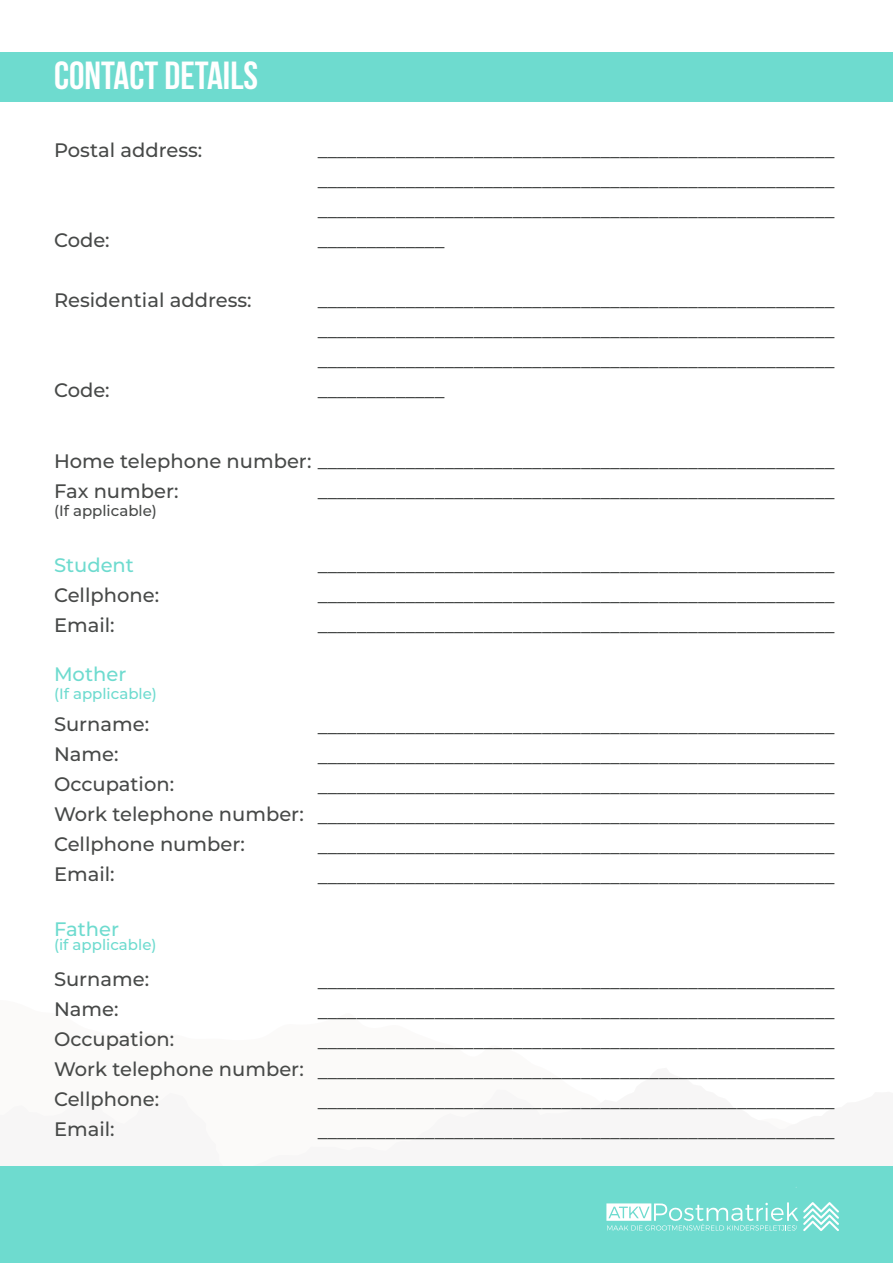
<style>
.page{position:relative;width:893px;height:1263px;background:#fff}
.page>*{position:absolute;margin:0;border:0;box-sizing:border-box;transform-origin:0 0}
.t1{font:700 39px "Bebas Neue";color:#fff}
.t2{font:500 19.5px "Montserrat";color:#474948}
.t3{font:500 19.5px "Montserrat";color:#6edbcf}
.t4{font:500 15px "Montserrat";color:#6edbcf}
.t5{font:500 15px "Montserrat";color:#474948}
</style>
<div class="page">
<svg style="left:0;top:1166px;width:893px;height:1px"></svg>
<div style="left:1px;top:52px;width:892px;height:50px;background:#6edbcf"></div>
<div style="left:0;top:1167px;width:893px;height:96px;background:#6edbcf"></div>
<svg style="left:606px;top:1202px;width:233px;height:29px"></svg>
<p class="t1" style="left:54px;top:55px;width:206px">CONTACT DETAILS</p>
<p class="t2" style="left:54px;top:137px;width:150px">Postal address:</p>
<p class="t2" style="left:54px;top:227px;width:57px">Code:</p>
<p class="t2" style="left:54px;top:287px;width:199px">Residential address:</p>
<p class="t2" style="left:54px;top:377px;width:57px">Code:</p>
<p class="t2" style="left:318px;top:137px;width:518px">_____________________________________________________</p>
<p class="t2" style="left:318px;top:167px;width:518px">_____________________________________________________</p>
<p class="t2" style="left:318px;top:197px;width:518px">_____________________________________________________</p>
<p class="t2" style="left:318px;top:227px;width:128px">_____________</p>
<p class="t2" style="left:318px;top:287px;width:518px">_____________________________________________________</p>
<p class="t2" style="left:318px;top:317px;width:518px">_____________________________________________________</p>
<p class="t2" style="left:318px;top:347px;width:518px">_____________________________________________________</p>
<p class="t2" style="left:318px;top:377px;width:128px">_____________</p>
<p class="t2" style="left:54px;top:447px;width:782px">Home telephone number: _____________________________________________________</p>
<p class="t2" style="left:54px;top:477px;width:126px">Fax number:</p>
<p class="t5" style="left:54px;top:500px;width:105px">(If applicable)</p>
<p class="t2" style="left:318px;top:477px;width:518px">_____________________________________________________</p>
<p class="t3" style="left:54px;top:551px;width:81px">Student</p>
<p class="t2" style="left:54px;top:581px;width:107px">Cellphone:</p>
<p class="t2" style="left:54px;top:611px;width:62px">Email:</p>
<p class="t3" style="left:54px;top:660px;width:74px">Mother</p>
<p class="t4" style="left:54px;top:683px;width:105px">(If applicable)</p>
<p class="t2" style="left:54px;top:710px;width:97px">Surname:</p>
<p class="t2" style="left:54px;top:740px;width:66px">Name:</p>
<p class="t2" style="left:54px;top:770px;width:122px">Occupation:</p>
<p class="t2" style="left:54px;top:800px;width:251px">Work telephone number:</p>
<p class="t2" style="left:54px;top:830px;width:192px">Cellphone number:</p>
<p class="t2" style="left:54px;top:860px;width:62px">Email:</p>
<p class="t2" style="left:318px;top:551px;width:518px">_____________________________________________________</p>
<p class="t2" style="left:318px;top:581px;width:518px">_____________________________________________________</p>
<p class="t2" style="left:318px;top:611px;width:518px">_____________________________________________________</p>
<p class="t2" style="left:318px;top:712px;width:518px">_____________________________________________________</p>
<p class="t2" style="left:318px;top:742px;width:518px">_____________________________________________________</p>
<p class="t2" style="left:318px;top:772px;width:518px">_____________________________________________________</p>
<p class="t2" style="left:318px;top:802px;width:518px">_____________________________________________________</p>
<p class="t2" style="left:318px;top:832px;width:518px">_____________________________________________________</p>
<p class="t2" style="left:318px;top:862px;width:518px">_____________________________________________________</p>
<p class="t3" style="left:54px;top:916px;width:67px">Father</p>
<p class="t4" style="left:54px;top:934px;width:104px">(if applicable)</p>
<p class="t2" style="left:54px;top:965px;width:97px">Surname:</p>
<p class="t2" style="left:54px;top:995px;width:66px">Name:</p>
<p class="t2" style="left:54px;top:1025px;width:122px">Occupation:</p>
<p class="t2" style="left:54px;top:1055px;width:251px">Work telephone number:</p>
<p class="t2" style="left:54px;top:1085px;width:107px">Cellphone:</p>
<p class="t2" style="left:54px;top:1115px;width:62px">Email:</p>
<p class="t2" style="left:318px;top:967px;width:518px">_____________________________________________________</p>
<p class="t2" style="left:318px;top:997px;width:518px">_____________________________________________________</p>
<p class="t2" style="left:318px;top:1027px;width:518px">_____________________________________________________</p>
<p class="t2" style="left:318px;top:1057px;width:518px">_____________________________________________________</p>
<p class="t2" style="left:318px;top:1087px;width:518px">_____________________________________________________</p>
<p class="t2" style="left:318px;top:1117px;width:518px">_____________________________________________________</p>
</div>
